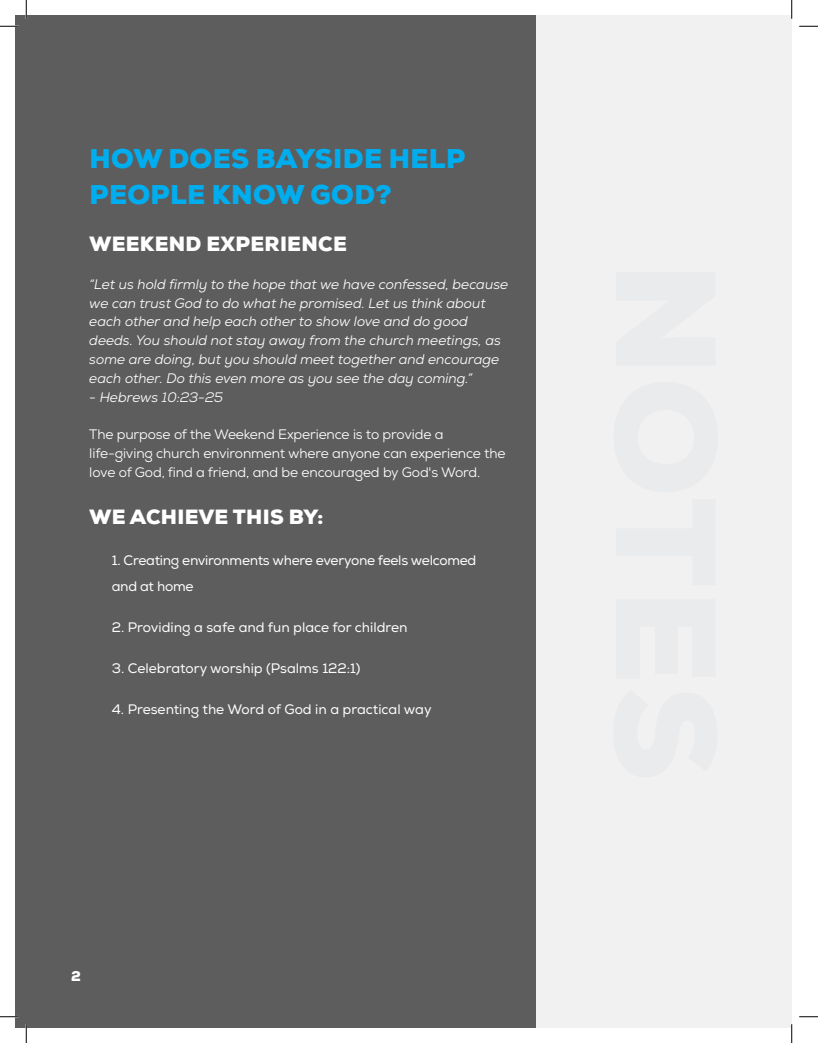
<style>
.page{position:relative;width:818px;height:1043px;background:#fff}
.page>*{position:absolute;margin:0;border:0;box-sizing:border-box;transform-origin:0 0}
.t1{font:900 26.25px/36px "Nexa";letter-spacing:.015em;color:#00aeef}
.t2{font:900 20px "Nexa";letter-spacing:.015em;color:#fff}
.t3{font:italic 13.75px/18.8px "Nexa";color:#fff}
.t4{font:13.75px "Nexa";letter-spacing:-.01em;color:#fff}
.t5{font:13.75px/18.8px "Nexa";letter-spacing:-.01em;color:#fff}
.t6{font:900 13.75px "Nexa";color:#fff}
</style>
<div class="page">
<div style="left:15px;top:15px;width:521px;height:1013px;background:#5d5d5e"></div>
<div style="left:536px;top:15px;width:255px;height:1013px;background:#f1f1f2"></div>
<svg style="left:0;top:25px;width:19px;height:2px"></svg>
<svg style="left:799px;top:25px;width:19px;height:2px"></svg>
<svg style="left:0;top:1016px;width:18px;height:1px"></svg>
<svg style="left:799px;top:1016px;width:19px;height:1px"></svg>
<svg style="left:25px;top:0;width:2px;height:19px"></svg>
<svg style="left:25px;top:1024px;width:2px;height:18px"></svg>
<svg style="left:791px;top:0;width:1px;height:19px"></svg>
<svg style="left:791px;top:1024px;width:1px;height:18px"></svg>
<p class="t1" style="left:89px;top:141px;width:377px">HOW DOES BAYSIDE HELP<br>PEOPLE KNOW GOD?</p>
<p class="t2" style="left:89px;top:231px;width:259px">WEEKEND EXPERIENCE</p>
<p class="t3" style="left:89px;top:275px;width:420px">“Let us hold firmly to the hope that we have confessed, because we can trust God to do what he promised. Let us think about each other and help each other to show love and do good deeds. You should not stay away from the church meetings, as some are doing, but you should meet together and encourage each other. Do this even more as you see the day coming.”</p>
<p class="t3" style="left:89px;top:387px;width:135px">- Hebrews 10:23-25</p>
<p class="t5" style="left:89px;top:425px;width:356px">The purpose of the Weekend Experience is to provide a</p>
<p class="t5" style="left:89px;top:443px;width:417px">life-giving church environment where anyone can experience the love of God, find a friend, and be encouraged by God's Word.</p>
<p class="t2" style="left:89px;top:503px;width:235px">WE ACHIEVE THIS BY:</p>
<p class="t4" style="left:112px;top:552px;width:366px">1. Creating environments where everyone feels welcomed</p>
<p class="t4" style="left:112px;top:578px;width:83px">and at home</p>
<p class="t4" style="left:112px;top:619px;width:297px">2. Providing a safe and fun place for children</p>
<p class="t4" style="left:112px;top:660px;width:250px">3. Celebratory worship (Psalms 122:1)</p>
<p class="t4" style="left:112px;top:701px;width:321px">4. Presenting the Word of God in a practical way</p>
<p class="t6" style="left:71px;top:967px;width:11px">2</p>
</div>
